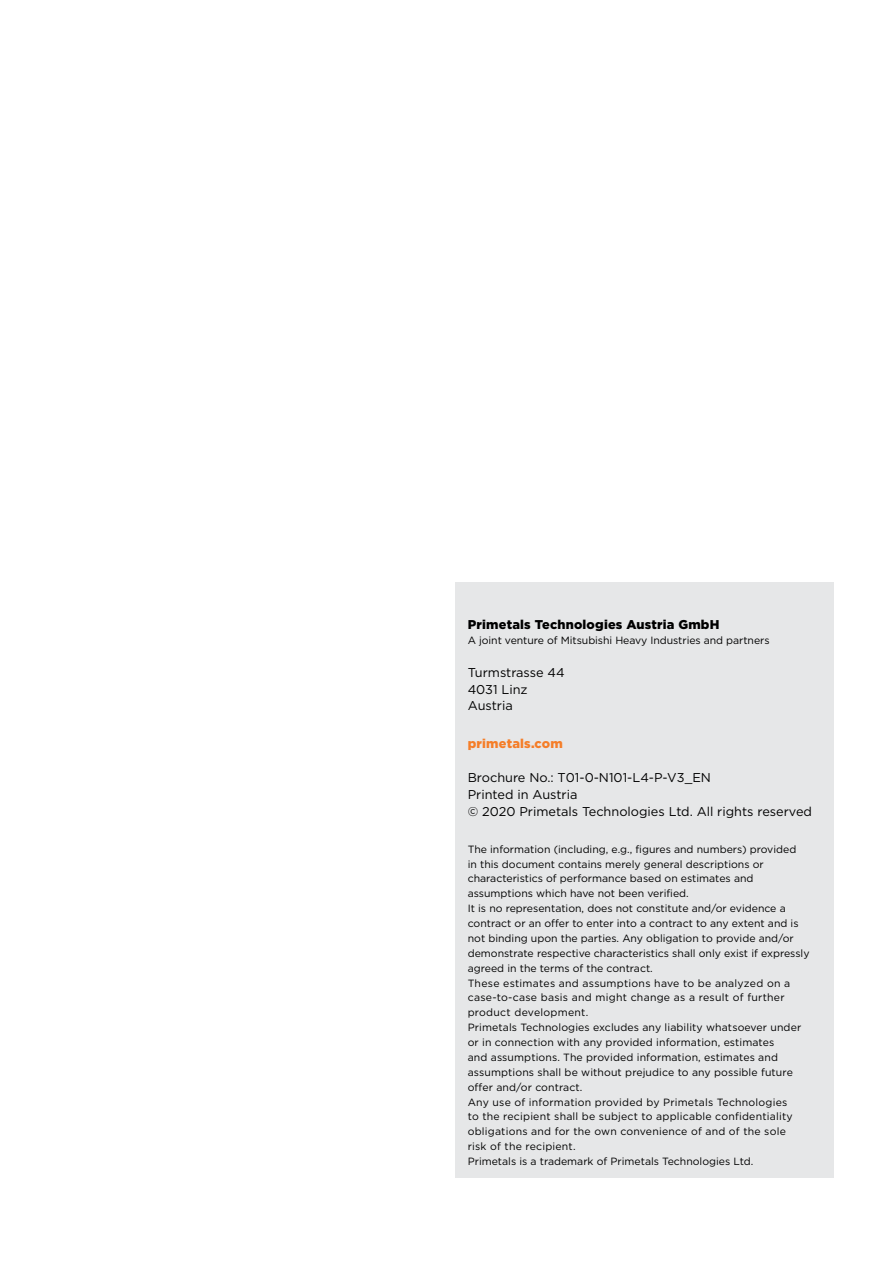
<style>
.page{position:relative;width:893px;height:1263px;background:#fff}
.page>*{position:absolute;margin:0;border:0;box-sizing:border-box;transform-origin:0 0}
.t1{font:12.75px/16.5px "Gotham";color:#000}
.t2{font:900 12.75px "Gotham";letter-spacing:.015em;color:#000}
.t3{font:900 12.75px "Gotham";letter-spacing:.015em;color:#f57e29}
.t4{font:10.5px/14.9px "Gotham";color:#000}
</style>
<div class="page">
<div style="left:455px;top:583px;width:378px;height:595px;background:#e6e7e8"></div>
<p class="t2" style="left:468px;top:616px;width:253px">Primetals Technologies Austria GmbH</p>
<p class="t4" style="left:468px;top:633px;width:303px">A joint venture of Mitsubishi Heavy Industries and partners</p>
<p class="t1" style="left:468px;top:664px;width:98px">Turmstrasse 44<br>4031 Linz<br>Austria</p>
<p class="t3" style="left:468px;top:735px;width:97px">primetals.com</p>
<p class="t1" style="left:468px;top:769px;width:346px;line-height:17px">Brochure No.: T01-0-N101-L4-P-V3_EN<br>Printed in Austria<br>© 2020 Primetals Technologies Ltd. All rights reserved</p>
<p class="t4" style="left:468px;top:841px;width:343px">The information (including, e.g., figures and numbers) provided<br>in this document contains merely general descriptions or characteristics of performance based on estimates and assumptions which have not been verified.<br>It is no representation, does not constitute and/or evidence a contract or an offer to enter into a contract to any extent and is not binding upon the parties. Any obligation to provide and/or demonstrate respective characteristics shall only exist if expressly agreed in the terms of the contract.<br>These estimates and assumptions have to be analyzed on a case-to-case basis and might change as a result of further product development.<br>Primetals Technologies excludes any liability whatsoever under or in connection with any provided information, estimates<br>and assumptions. The provided information, estimates and assumptions shall be without prejudice to any possible future offer and/or contract.<br>Any use of information provided by Primetals Technologies<br>to the recipient shall be subject to applicable confidentiality obligations and for the own convenience of and of the sole<br>risk of the recipient.<br>Primetals is a trademark of Primetals Technologies Ltd.</p>
</div>
